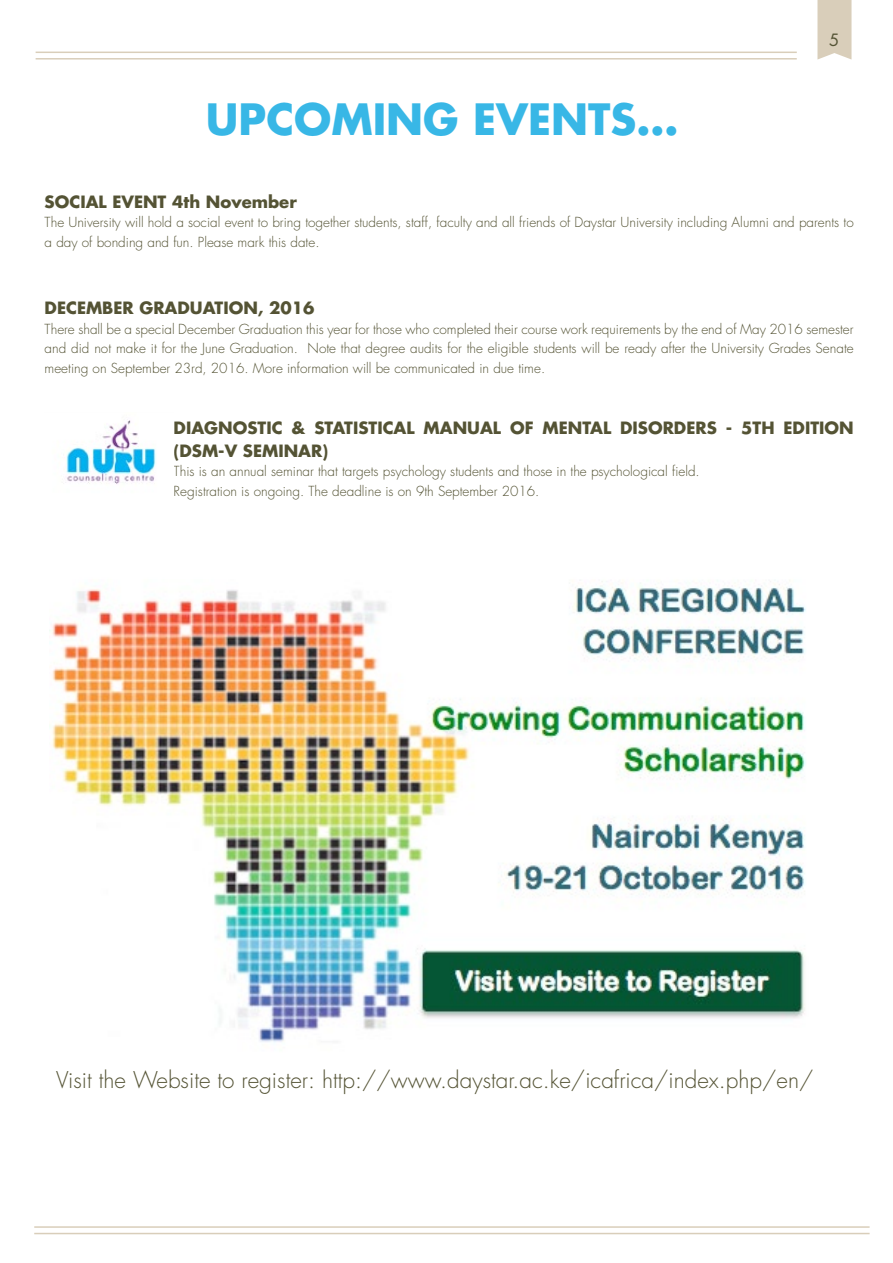
<style>
.page{position:relative;width:893px;height:1263px;background:#fff}
.page>*{position:absolute;margin:0;border:0;box-sizing:border-box;transform-origin:0 0}
.t1{font:700 42px "Futura";color:#38b7e6}
.t2{font:300 22.5px "Futura";color:#545334}
.t3{font:700 16.5px/22.5px "Futura";color:#545334}
.t4{font:16.5px "Futura";color:#545334}
.t5{font:300 13.5px/19.5px "Futura";color:#545334}
</style>
<div class="page">
<hr style="left:36px;top:58px;width:761px;height:2px;background:#d9ceba">
<hr style="left:36px;top:52px;width:761px;height:1px;background:#d9ceba">
<hr style="left:34px;top:1226px;width:836px;height:2px;background:#d9ceba">
<hr style="left:34px;top:1233px;width:836px;height:1px;background:#d9ceba">
<svg style="left:817px;top:0;width:34px;height:60px"></svg>
<img style="left:51px;top:581px;width:755px;height:462px">
<img style="left:66px;top:420px;width:90px;height:64px">
<h1 class="t1" style="left:206px;top:91px;width:474px">UPCOMING EVENTS…</h1>
<p class="t4" style="left:829px;top:29px;width:12px">5</p>
<p class="t3" style="left:45px;top:190px;width:101px">SOC IAL EVENT</p>
<p class="t3" style="left:172px;top:190px;width:126px">4TH NOVEMBER</p>
<p class="t5" style="left:45px;top:213px;width:811px">The University will hold a social event to bring together students, staff, faculty and all friends of Daystar University including Alumni and parents to a day of bonding and fun. Please mark this date.</p>
<p class="t3" style="left:45px;top:297px;width:271px">DECEMBER GRADUATION, 2016</p>
<p class="t5" style="left:45px;top:319px;width:810px;text-align:justify">There shall be a special December Graduation this year for those who completed their course work requirements by the end of May 2016 semester and did not make it for the June Graduation. Note that degree audits for the eligible students will be ready after the University Grades Senate meeting on September 23rd, 2016. More information will be communicated in due time.</p>
<p class="t3" style="left:174px;top:417px;width:681px">DIAGNOSTIC &amp; STATISTICAL MANUAL OF MENTAL DISORDERS - 5TH EDITION (DSM-V SEMINAR)</p>
<p class="t5" style="left:174px;top:462px;width:528px">This is an annual seminar that targets psychology students and those in the psychological field.<br>Registration is ongoing. The deadline is on 9th September 2016.</p>
<h2 class="t2" style="left:56px;top:1066px;width:759px">Visit the Website to register: http://www.daystar.ac.ke/icafrica/index.php/en/</h2>
</div>
